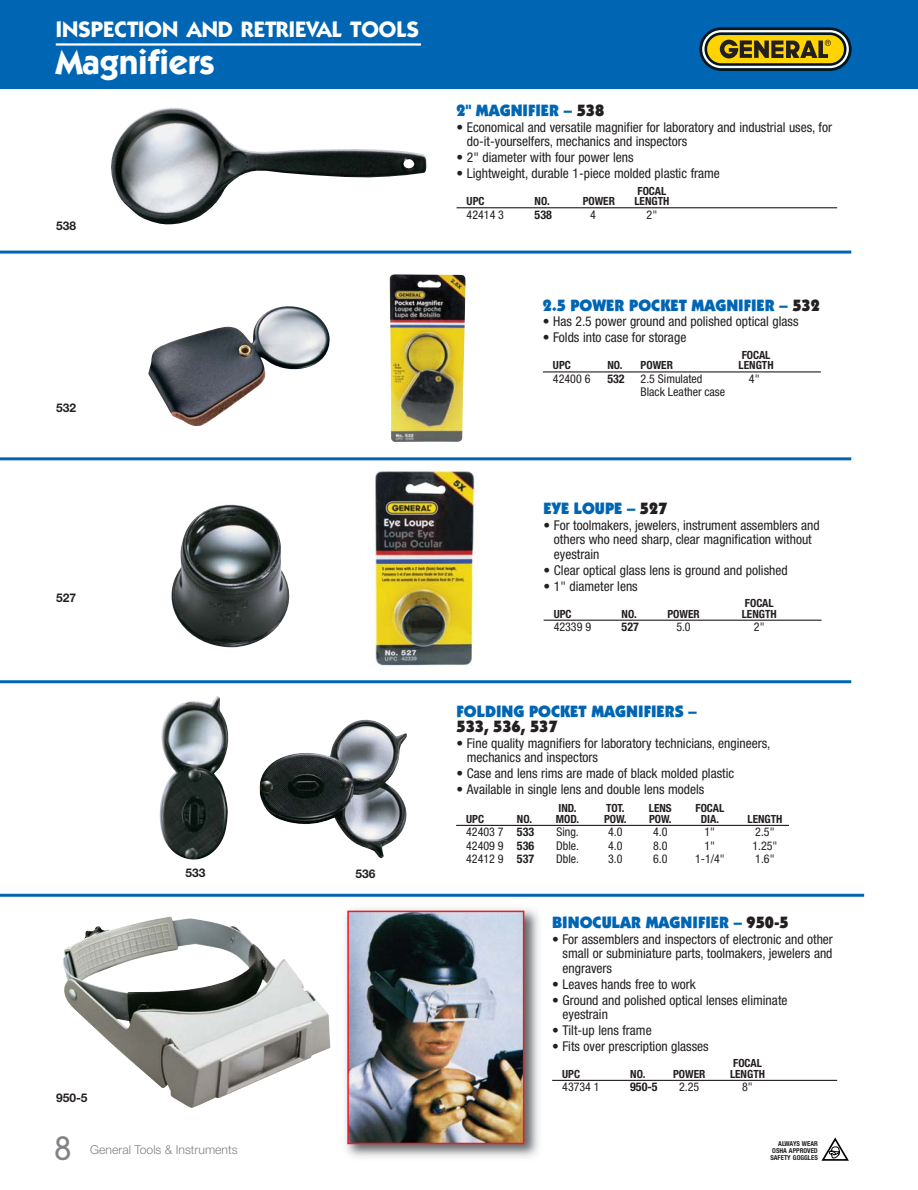
<style>
.page{position:relative;width:918px;height:1190px;background:#fff}
.page>*{position:absolute;margin:0;border:0;box-sizing:border-box;transform-origin:0 0}
.t1{font:700 34.5px "Itc Kabel";color:#fff}
.t2{font:300 32.1px "DIN Neuzeit Grotesk";color:#808285}
.t3{font:700 22.5px "Itc Kabel";color:#fff}
.t4{font:900 16.5px "Itc Kabel";color:#0065b2}
.t5{font:900 16.5px "Itc Kabel";color:#231f20}
.t6{font:condensed 13.5px/14.4px "Helvetica Neue";color:#231f20}
.t7{font:300 12.15px "Helvetica Neue";color:#808285}
.t8{font:condensed 12px "Helvetica Neue";color:#231f20}
.t9{font:700 12px "Helvetica Neue";color:#231f20}
.t10{font:700 condensed 12px "Helvetica Neue";color:#231f20}
.t11{font:700 condensed 11.25px "Helvetica Neue";color:#231f20}
.t12{font:700 condensed 6.75px/7.1px "Helvetica Neue";color:#231f20;text-align:justify}
.s1{color:#231f20}
.s2{font-weight:700}
</style>
<div class="page">
<div style="left:0;top:0;width:918px;height:88px;background:#0065b2"></div>
<svg style="left:699px;top:27px;width:152px;height:44px"></svg>
<div style="left:702px;top:30px;width:147px;height:38px;background:#fff;border-radius:19px"></div>
<svg style="left:704px;top:32px;width:142px;height:34px"></svg>
<div style="left:707px;top:35px;width:137px;height:28px;background:#ffd400;border-radius:14px"></div>
<svg style="left:720px;top:40px;width:111px;height:18px"></svg>
<hr style="left:56px;top:43px;width:365px;height:3px;background:#fff">
<svg style="left:821px;top:1137px;width:28px;height:24px"></svg>
<img style="left:389px;top:274px;width:76px;height:168px">
<hr style="left:0;top:680px;width:851px;height:3px;background:#0065b2">
<hr style="left:0;top:457px;width:851px;height:3px;background:#0065b2">
<hr style="left:0;top:250px;width:851px;height:3px;background:#0065b2">
<img style="left:171px;top:504px;width:119px;height:143px">
<img style="left:148px;top:306px;width:182px;height:120px">
<hr style="left:0;top:893px;width:864px;height:3px;background:#0065b2">
<img style="left:368px;top:467px;width:108px;height:199px">
<img style="left:159px;top:696px;width:70px;height:164px">
<img style="left:260px;top:719px;width:147px;height:139px">
<hr style="left:456px;top:824px;width:333px;height:1px;background:#231f20">
<img style="left:63px;top:916px;width:267px;height:191px">
<img style="left:345px;top:908px;width:194px;height:250px">
<img style="left:350px;top:913px;width:171px;height:227px">
<div style="left:347px;top:910px;width:177px;height:233px;border:2px solid #ed1c24"></div>
<img style="left:111px;top:108px;width:315px;height:116px">
<hr style="left:456px;top:207px;width:381px;height:1px;background:#231f20">
<hr style="left:543px;top:371px;width:278px;height:1px;background:#231f20">
<hr style="left:543px;top:619px;width:278px;height:1px;background:#231f20">
<hr style="left:552px;top:1079px;width:285px;height:1px;background:#231f20">
<h3 class="t3" style="left:56px;top:21px;width:365px">INSPECTION AND RETRIEVAL TOOLS</h3>
<h1 class="t1" style="left:56px;top:50px;width:161px">Magnifiers</h1>
<p class="t9" style="left:56px;top:221px;width:22px">538</p>
<p class="t9" style="left:56px;top:403px;width:22px">532</p>
<p class="t9" style="left:56px;top:593px;width:22px">527</p>
<p class="t9" style="left:56px;top:1092px;width:33px">950-5</p>
<p class="t9" style="left:185px;top:868px;width:22px">533</p>
<p class="t9" style="left:355px;top:868px;width:22px">536</p>
<h2 class="t2" style="left:54px;top:1135px;width:18px">8</h2>
<p class="t7" style="left:90px;top:1144px;width:149px">General Tools &amp; Instruments</p>
<p class="t4" style="left:456px;top:104px;width:149px">2" MAGNIFIER – <span class="s1">538</span></p>
<p class="t6" style="left:467px;top:121px;width:367px;text-indent:-10px">• Economical and versatile magnifier for lab oratory and industrial uses, for do-it-yourselfers, mechanics and inspectors</p>
<p class="t6" style="left:456px;top:151px;width:178px">• 2" diameter with four power lens</p>
<p class="t6" style="left:456px;top:167px;width:265px">• Lightweight, durable 1-piece molded plastic frame</p>
<p class="t11" style="left:637px;top:187px;width:30px">FOCAL</p>
<p class="t11" style="left:466px;top:197px;width:19px">UPC</p>
<p class="t11" style="left:534px;top:197px;width:17px">NO.</p>
<p class="t11" style="left:582px;top:197px;width:34px">POWER</p>
<p class="t11" style="left:634px;top:197px;width:36px">LENGTH</p>
<p class="t8" style="left:466px;top:210px;width:39px">42414 3</p>
<p class="t10" style="left:534px;top:210px;width:19px">538</p>
<p class="t8" style="left:590px;top:210px;width:7px">4</p>
<p class="t8" style="left:646px;top:210px;width:12px">2"</p>
<p class="t4" style="left:543px;top:298px;width:278px">2.5 POWER POCKET MAGNIFIER – <span class="s1">532</span></p>
<p class="t6" style="left:543px;top:315px;width:257px">• Has 2.5 power ground and polished optical glass</p>
<p class="t6" style="left:543px;top:331px;width:145px">• Folds into case for storage</p>
<p class="t11" style="left:741px;top:351px;width:30px">FOCAL</p>
<p class="t11" style="left:553px;top:361px;width:19px">UPC</p>
<p class="t11" style="left:607px;top:361px;width:67px">NO. POWER</p>
<p class="t11" style="left:738px;top:361px;width:36px">LENGTH</p>
<p class="t8" style="left:553px;top:374px;width:39px">42400 6</p>
<p class="t10" style="left:607px;top:374px;width:19px">532</p>
<p class="t8" style="left:640px;top:374px;width:63px">2.5 Simulated</p>
<p class="t8" style="left:749px;top:374px;width:12px">4"</p>
<p class="t8" style="left:640px;top:388px;width:86px">Black Leather case</p>
<p class="t4" style="left:543px;top:502px;width:125px">EYE LOUPE – <span class="s1">527</span></p>
<p class="t6" style="left:554px;top:519px;width:267px;text-indent:-10px">• For toolmakers, jewelers, instrument assemblers and others who need sharp, clear magnification without eyestrain</p>
<p class="t6" style="left:543px;top:563px;width:245px">• Clear optical glass lens is ground and polished</p>
<p class="t6" style="left:543px;top:579px;width:96px">• 1" diameter lens</p>
<p class="t11" style="left:745px;top:599px;width:30px">FOCAL</p>
<p class="t11" style="left:553px;top:609px;width:19px">UPC</p>
<p class="t11" style="left:621px;top:609px;width:17px">NO.</p>
<p class="t11" style="left:667px;top:609px;width:34px">POWER</p>
<p class="t11" style="left:741px;top:609px;width:36px">LENGTH</p>
<p class="t8" style="left:553px;top:622px;width:39px">42339 9</p>
<p class="t10" style="left:621px;top:622px;width:19px">527</p>
<p class="t8" style="left:676px;top:622px;width:16px">5.0</p>
<p class="t8" style="left:754px;top:622px;width:12px">2"</p>
<p class="t4" style="left:456px;top:705px;width:242px">FOLDING POCKET MAGNIFIERS –</p>
<p class="t5" style="left:456px;top:719px;width:102px">533, 536, 537</p>
<p class="t6" style="left:467px;top:737px;width:305px;text-indent:-10px">• Fine quality magnifiers for laboratory technicians, engineers, mechanics and inspectors</p>
<p class="t6" style="left:456px;top:767px;width:279px">• Case and lens rims are made of black molded plastic</p>
<p class="t6" style="left:456px;top:783px;width:249px">• Available in single lens and double lens models</p>
<p class="t11" style="left:558px;top:804px;width:20px">IND.</p>
<p class="t11" style="left:606px;top:804px;width:20px">TOT.</p>
<p class="t11" style="left:649px;top:804px;width:24px">LENS</p>
<p class="t11" style="left:695px;top:804px;width:30px">FOCAL</p>
<p class="t11" style="left:466px;top:814px;width:19px">UPC</p>
<p class="t11" style="left:517px;top:814px;width:64px">NO. MOD.</p>
<p class="t11" style="left:604px;top:814px;width:24px">POW.</p>
<p class="t11" style="left:649px;top:814px;width:24px">POW.</p>
<p class="t11" style="left:700px;top:814px;width:20px">DIA.</p>
<p class="t11" style="left:747px;top:814px;width:36px">LENGTH</p>
<p class="t8" style="left:466px;top:827px;width:69px">42403 7 <span class="s2">533</span></p>
<p class="t8" style="left:556px;top:827px;width:24px">Sing.</p>
<p class="t8" style="left:608px;top:827px;width:16px">4.0</p>
<p class="t8" style="left:653px;top:827px;width:16px">4.0</p>
<p class="t8" style="left:704px;top:827px;width:12px">1"</p>
<p class="t8" style="left:755px;top:827px;width:21px">2.5"</p>
<p class="t8" style="left:466px;top:841px;width:69px">42409 9 <span class="s2">536</span></p>
<p class="t8" style="left:556px;top:841px;width:24px">Dble.</p>
<p class="t8" style="left:608px;top:841px;width:16px">4.0</p>
<p class="t8" style="left:653px;top:841px;width:16px">8.0</p>
<p class="t8" style="left:704px;top:841px;width:12px">1"</p>
<p class="t8" style="left:752px;top:841px;width:27px">1.25"</p>
<p class="t8" style="left:466px;top:854px;width:69px">42412 9 <span class="s2">537</span></p>
<p class="t8" style="left:556px;top:854px;width:24px">Dble.</p>
<p class="t8" style="left:608px;top:854px;width:16px">3.0</p>
<p class="t8" style="left:653px;top:854px;width:16px">6.0</p>
<p class="t8" style="left:695px;top:854px;width:31px">1-1/4"</p>
<p class="t8" style="left:755px;top:854px;width:21px">1.6"</p>
<p class="t4" style="left:552px;top:915px;width:238px">BINOCULAR MAGNIFIER – <span class="s1">950-5</span></p>
<p class="t6" style="left:562px;top:932px;width:272px;text-align:justify;text-indent:-10px">• For assemblers and inspectors of electronic and other small or subminiature parts, toolmakers, jewelers and engravers</p>
<p class="t6" style="left:552px;top:977px;width:145px">• Leaves hands free to work</p>
<p class="t6" style="left:562px;top:993px;width:226px;text-indent:-10px">• Ground and polished optical lenses elim inate eyestrain</p>
<p class="t6" style="left:552px;top:1023px;width:101px">• Tilt-up lens frame</p>
<p class="t6" style="left:552px;top:1039px;width:158px">• Fits over prescription glasses</p>
<p class="t11" style="left:733px;top:1059px;width:30px">FOCAL</p>
<p class="t11" style="left:562px;top:1069px;width:19px">UPC</p>
<p class="t11" style="left:630px;top:1069px;width:17px">NO.</p>
<p class="t11" style="left:673px;top:1069px;width:34px">POWER</p>
<p class="t11" style="left:730px;top:1069px;width:36px">LENGTH</p>
<p class="t8" style="left:562px;top:1082px;width:39px">43734 1</p>
<p class="t10" style="left:630px;top:1082px;width:29px">950-5</p>
<p class="t8" style="left:679px;top:1082px;width:22px">2.25</p>
<p class="t8" style="left:742px;top:1082px;width:12px">8"</p>
<p class="t12" style="left:770px;top:1139px;width:49px;text-indent:8px">ALWAYS WEAR OSHA APPROVED SAFETY GOGGLES</p>
</div>
